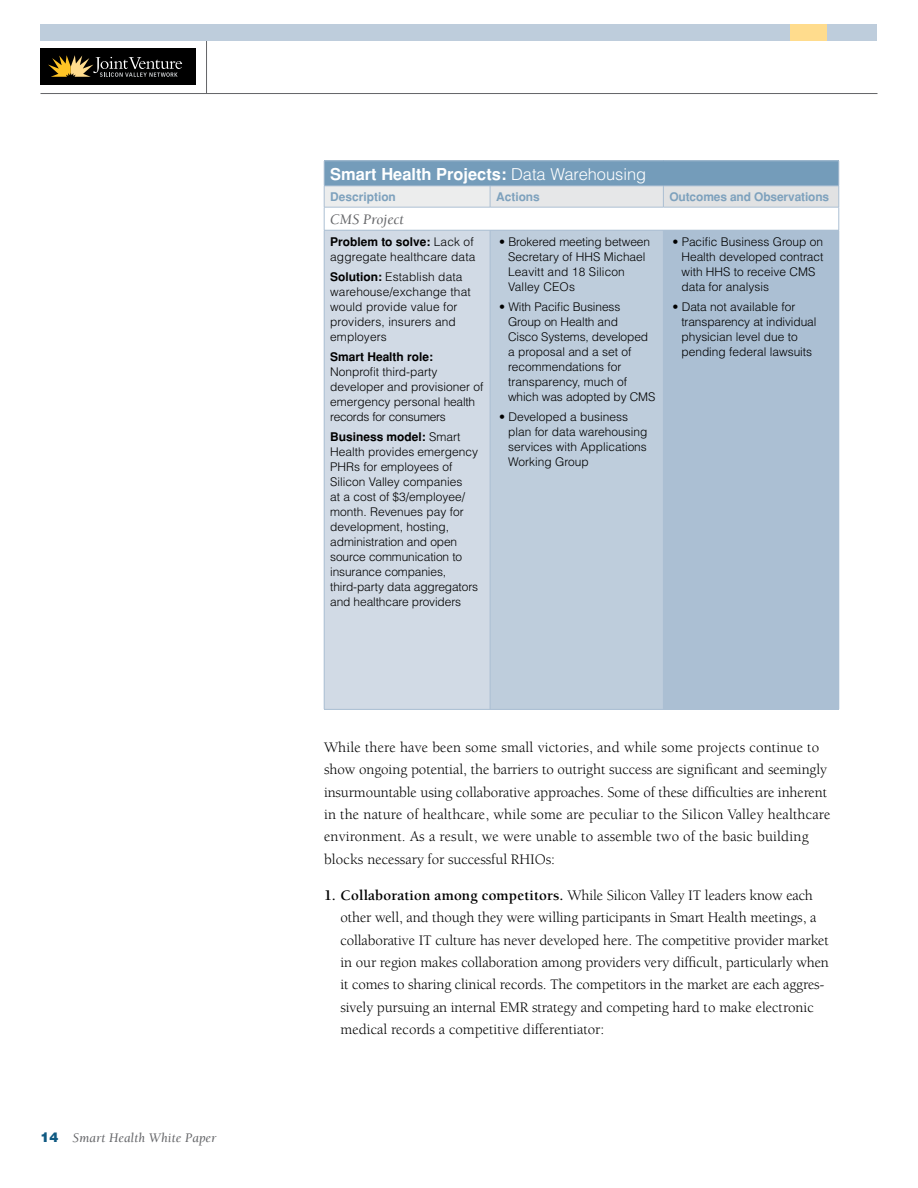
<style>
.page{position:relative;width:918px;height:1188px;background:#fff}
.page>*{position:absolute;margin:0;border:0;box-sizing:border-box;transform-origin:0 0}
.t1{font:700 16.5px "Helvetica";color:#fff}
.t2{font:15px/22.4px "Berkeley";letter-spacing:-.01em;color:#000}
.t3{font:15px/22.4px "Berkeley";letter-spacing:.01em;color:#000}
.t4{font:italic 15px "Berkeley";color:#636467}
.t5{font:italic 13.5px "Berkeley";letter-spacing:.01em;color:#636467}
.t6{font:300 12px/15px "Helvetica";color:#000}
.t7{font:700 12px "Helvetica";letter-spacing:-.01em;color:#7da1bd}
.t8{font:700 12px "Helvetica";color:#000}
.s1{font-family:"Helvetica";font-weight:900;font-style:normal;color:#105a82}
.s2{font-weight:300}
.s3{font-weight:700}
</style>
<div class="page">
<div style="left:40px;top:48px;width:156px;height:36px;background:#000"></div>
<svg style="left:48px;top:55px;width:134px;height:22px"></svg>
<hr style="left:206px;top:39px;width:1px;height:55px;background:#636467">
<div style="left:40px;top:24px;width:838px;height:16px;background:#becddc"></div>
<hr style="left:40px;top:93px;width:838px;height:1px;background:#636467">
<div style="left:790px;top:24px;width:37px;height:16px;background:#ffdc8d"></div>
<div style="left:324px;top:161px;width:515px;height:25px;background:#749cba"></div>
<div style="left:324px;top:186px;width:166px;height:21px;background:#eceded"></div>
<div style="left:490px;top:186px;width:173px;height:21px;background:#e6e7e8"></div>
<div style="left:663px;top:186px;width:176px;height:21px;background:#e1e2e3"></div>
<div style="left:324px;top:230px;width:166px;height:479px;background:#d1dae5"></div>
<div style="left:490px;top:230px;width:173px;height:479px;background:#becddc"></div>
<div style="left:663px;top:230px;width:176px;height:479px;background:#abbfd3"></div>
<hr style="left:324px;top:161px;width:166px;height:1px;background:#abbfd3">
<hr style="left:490px;top:161px;width:173px;height:1px;background:#abbfd3">
<hr style="left:663px;top:161px;width:176px;height:1px;background:#abbfd3">
<hr style="left:324px;top:186px;width:166px;height:1px;background:#abbfd3">
<hr style="left:490px;top:186px;width:173px;height:1px;background:#abbfd3">
<hr style="left:663px;top:186px;width:176px;height:1px;background:#abbfd3">
<svg style="left:490px;top:186px;width:1px;height:21px"></svg>
<svg style="left:663px;top:187px;width:1px;height:20px"></svg>
<svg style="left:324px;top:161px;width:1px;height:69px"></svg>
<svg style="left:839px;top:161px;width:1px;height:69px"></svg>
<hr style="left:324px;top:207px;width:166px;height:1px;background:#abbfd3">
<hr style="left:324px;top:230px;width:166px;height:1px;background:#abbfd3">
<hr style="left:324px;top:230px;width:1px;height:479px;background:#abbfd3">
<hr style="left:324px;top:709px;width:166px;height:1px;background:#abbfd3">
<hr style="left:490px;top:207px;width:173px;height:1px;background:#abbfd3">
<hr style="left:663px;top:207px;width:176px;height:1px;background:#abbfd3">
<hr style="left:490px;top:230px;width:173px;height:1px;background:#abbfd3">
<hr style="left:490px;top:230px;width:1px;height:479px;background:#abbfd3">
<hr style="left:839px;top:230px;width:1px;height:479px;background:#abbfd3">
<hr style="left:490px;top:709px;width:173px;height:1px;background:#abbfd3">
<hr style="left:663px;top:709px;width:176px;height:1px;background:#abbfd3">
<p class="t5" style="left:40px;top:1131px;width:177px"><span class="s1">14</span> Smart Health White Paper</p>
<h1 class="t1" style="left:330px;top:164px;width:318px">Smart Health Projects: <span class="s2">Data Warehousing</span></h1>
<p class="t7" style="left:330px;top:190px;width:67px">Description</p>
<p class="t7" style="left:496px;top:190px;width:45px">Actions</p>
<p class="t7" style="left:669px;top:190px;width:161px">Outcomes and Observations</p>
<p class="t4" style="left:330px;top:212px;width:75px">CMS Project</p>
<p class="t6" style="left:330px;top:234px;width:147px"><span class="s3">Problem to solve:</span> Lack of aggregate healthcare data</p>
<p class="t6" style="left:330px;top:269px;width:142px"><span class="s3">Solution:</span> Establish data warehouse/exchange that would provide value for providers, insurers and employers</p>
<p class="t8" style="left:330px;top:350px;width:104px">Smart Health role:</p>
<p class="t6" style="left:330px;top:364px;width:155px">Nonprofit third-party developer and provisioner of emergency personal health records for consumers</p>
<p class="t6" style="left:330px;top:429px;width:150px"><span class="s3">Business model:</span> Smart<br>Health provides emergency<br>PHRs for employees of<br>Silicon Valley companies<br>at a cost of $3/employee/ month. Revenues pay for development, hosting, administration and open source communication to insurance companies, third-party data aggregators and healthcare providers</p>
<p class="t6" style="left:681px;top:234px;width:144px;text-indent:-9px">• Pacific Business Group on<br>Health developed contract with HHS to receive CMS data for analysis</p>
<p class="t6" style="left:681px;top:299px;width:136px;text-indent:-9px">• Data not available for transparency at individual physician level due to pending federal lawsuits</p>
<p class="t6" style="left:508px;top:234px;width:143px;text-indent:-9px">• Brokered meeting between<br>Secretary of HHS Michael<br>Leavitt and 18 Silicon<br>Valley CEOs</p>
<p class="t6" style="left:508px;top:299px;width:149px;text-indent:-9px">• With Pacific Business<br>Group on Health and<br>Cisco Systems, developed a proposal and a set of recommendations for transparency, much of which was adopted by CMS</p>
<p class="t6" style="left:508px;top:409px;width:141px;text-indent:-9px">• Developed a business plan for data warehousing services with Applications<br>Working Group</p>
<p class="t3" style="left:324px;top:736px;width:508px">While there have been some small victories, and while some projects continue to show ongoing potential, the barriers to outright success are significant and seemingly insurmountable using collaborative approaches. Some of these difficulties are inherent in the nature of healthcare, while some are peculiar to the Silicon Valley healthcare environment. As a result, we were unable to assemble two of the basic building blocks necessary for successful RHIO</p>
<p class="t2" style="left:546px;top:848px;width:11px">s:</p>
<p class="t2" style="left:341px;top:884px;width:490px;text-indent:-17px"><span class="s3">1. Collaboration among competitors.</span> While Silicon Valley IT leaders know each other well, and though they were willing participants in Smart Health meetings, a collaborative IT culture has never developed here. The competitive provider market in our region makes collaboration among providers very difficult, particularly when it comes to sharing clinical records. The competitors in the market are each aggres&shy;sively pursuing an internal EMR strategy and competing hard to make electronic medical records a competitive differentiator:</p>
</div>
